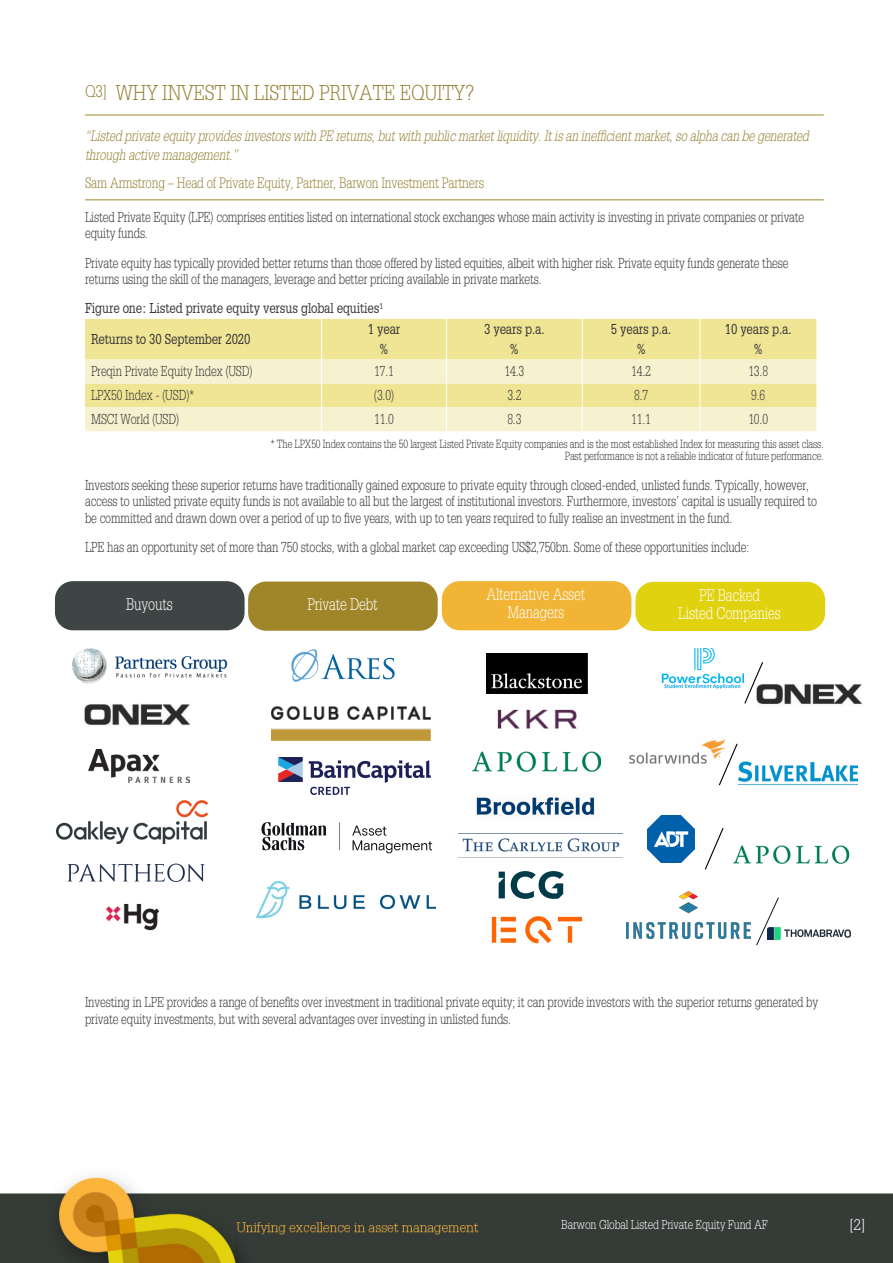
<style>
.page{position:relative;width:893px;height:1263px;background:#fff}
.page>*{position:absolute;margin:0;border:0;box-sizing:border-box;transform-origin:0 0}
.Subheading{font:300 21px "Glypha LT Std";letter-spacing:-.01em;color:#968035;scale:.9 1}
.t1{font:300 16.5px/18px "Glypha LT Std";letter-spacing:-.01em;color:#fff;text-align:center;scale:.82 1}
.t2{font:300 15px "Glypha LT Std";color:#fff}
.Body_Paragraph{font:italic 300 14.7px/19.5px "Glypha LT Std";letter-spacing:-.01em;color:#968035;scale:.83 1}
.Body_Paragraph-2{font:300 14.7px "Glypha LT Std";letter-spacing:-.01em;color:#968035;scale:.83 1}
.Body_Paragraph-3{font:300 14.1px/16.5px "Glypha LT Std";letter-spacing:-.01em;color:#363435;scale:.82 1}
.Body_Paragraph-4{font:14.1px/19.5px "Glypha LT Std";letter-spacing:-.01em;color:#363435;text-align:center;scale:.82 1}
.t3{font:300 12.6px "Glypha LT Std";letter-spacing:-.01em;color:#fff;scale:.86 1}
.Body_Paragraph-5{font:300 11.55px/12px "Glypha LT Std";letter-spacing:-.01em;color:#363435;text-align:right;scale:.82 1}
.s1{font-size:16.5px}
</style>
<div class="page">
<img style="left:0;top:581px;width:893px;height:682px">
<hr style="left:85px;top:200px;width:739px;height:1px;background:#a08629">
<hr style="left:85px;top:115px;width:739px;height:1px;background:#a08629">
<div style="left:85px;top:319px;width:731px;height:41px;background:#efe595"></div>
<svg style="left:85px;top:360px;width:731px;height:71px;background:#f3edbc"></svg>
<hr style="left:321px;top:319px;width:1px;height:41px;background:#fff">
<hr style="left:446px;top:319px;width:1px;height:41px;background:#fff">
<hr style="left:582px;top:319px;width:1px;height:41px;background:#fff">
<hr style="left:700px;top:319px;width:1px;height:41px;background:#fff">
<svg style="left:321px;top:360px;width:1px;height:71px"></svg>
<svg style="left:446px;top:360px;width:1px;height:71px"></svg>
<svg style="left:582px;top:360px;width:1px;height:71px"></svg>
<svg style="left:700px;top:360px;width:1px;height:71px"></svg>
<div style="left:55px;top:581px;width:190px;height:49px;background:#3f4444;border-radius:18px"></div>
<div style="left:248px;top:581px;width:190px;height:50px;background:#a08629;border-radius:18px"></div>
<div style="left:442px;top:581px;width:189px;height:49px;background:#f1b434;border-radius:18px"></div>
<div style="left:635px;top:582px;width:190px;height:49px;background:#e1d210;border-radius:18px"></div>
<img style="left:73px;top:648px;width:158px;height:36px">
<img style="left:100px;top:894px;width:64px;height:40px">
<img style="left:82px;top:704px;width:116px;height:23px">
<img style="left:754px;top:684px;width:115px;height:23px">
<img style="left:88px;top:750px;width:102px;height:33px">
<img style="left:56px;top:800px;width:152px;height:43px">
<img style="left:64px;top:862px;width:144px;height:22px">
<img style="left:278px;top:757px;width:153px;height:37px">
<img style="left:272px;top:704px;width:159px;height:38px">
<img style="left:281px;top:648px;width:124px;height:36px">
<img style="left:467px;top:911px;width:139px;height:35px">
<img style="left:475px;top:747px;width:123px;height:122px">
<img style="left:472px;top:751px;width:129px;height:20px">
<img style="left:492px;top:707px;width:89px;height:25px">
<img style="left:486px;top:654px;width:101px;height:39px">
<img style="left:458px;top:834px;width:165px;height:23px">
<svg style="left:705px;top:828px;width:18px;height:42px"></svg>
<img style="left:733px;top:845px;width:117px;height:18px">
<img style="left:647px;top:816px;width:47px;height:47px">
<img style="left:627px;top:731px;width:121px;height:42px">
<img style="left:660px;top:648px;width:83px;height:41px">
<svg style="left:744px;top:662px;width:19px;height:42px"></svg>
<svg style="left:719px;top:743px;width:19px;height:42px"></svg>
<img style="left:733px;top:757px;width:125px;height:30px">
<svg style="left:499px;top:871px;width:65px;height:28px"></svg>
<img style="left:626px;top:892px;width:125px;height:46px">
<svg style="left:756px;top:897px;width:94px;height:48px"></svg>
<svg style="left:261px;top:822px;width:171px;height:31px"></svg>
<img style="left:256px;top:879px;width:180px;height:41px">
<p class="Subheading" style="left:85px;top:81px;width:434px"><span class="s1">Q3]</span> WHY INVEST IN LISTED PRIVATE EQUITY?</p>
<p class="Body_Paragraph" style="left:85px;top:126px;width:874px">“Listed private equity provides investors with PE returns, but with public market liquidity. It is an inefficient market, so alpha can be generated through active management.”</p>
<p class="Body_Paragraph-2" style="left:85px;top:175px;width:482px">Sam Armstrong – Head of Private Equity, Partner, Barwon Investment Partners</p>
<p class="Body_Paragraph-3" style="left:85px;top:209px;width:879px">Listed Private Equity (LPE) comprises entities listed on international stock exchanges whose main activity is investing in private companies or private equity funds.</p>
<p class="Body_Paragraph-3" style="left:85px;top:255px;width:859px">Private equity has typically provided better returns than those offered by listed equities, albeit with higher risk. Private equity funds generate these returns using the skill of the managers, leverage and better pricing available in private markets.</p>
<p class="Body_Paragraph-4" style="left:85px;top:298px;width:365px">Figure one: Listed private equity versus global equities<sup>1</sup></p>
<p class="Body_Paragraph-4" style="left:91px;top:329px;width:196px">Returns to 30 September 2020</p>
<p class="Body_Paragraph-4" style="left:368px;top:319px;width:41px">1 year %</p>
<p class="Body_Paragraph-4" style="left:484px;top:319px;width:75px">3 years p.a. %</p>
<p class="Body_Paragraph-4" style="left:611px;top:319px;width:75px">5 years p.a. %</p>
<p class="Body_Paragraph-4" style="left:725px;top:319px;width:83px">10 years p.a. %</p>
<p class="Body_Paragraph-3" style="left:91px;top:363px;width:199px">Preqin Private Equity Index (USD)</p>
<p class="Body_Paragraph-3" style="left:374px;top:363px;width:26px">17.1</p>
<p class="Body_Paragraph-3" style="left:504px;top:363px;width:26px">14.3</p>
<p class="Body_Paragraph-3" style="left:631px;top:363px;width:26px">14.2</p>
<p class="Body_Paragraph-3" style="left:748px;top:363px;width:26px">13.8</p>
<p class="Body_Paragraph-3" style="left:91px;top:387px;width:127px">LPX50 Index - (USD)*</p>
<p class="Body_Paragraph-3" style="left:374px;top:387px;width:26px">(3.0)</p>
<p class="Body_Paragraph-3" style="left:507px;top:387px;width:19px">3.2</p>
<p class="Body_Paragraph-3" style="left:634px;top:387px;width:19px">8.7</p>
<p class="Body_Paragraph-3" style="left:751px;top:387px;width:19px">9.6</p>
<p class="Body_Paragraph-3" style="left:91px;top:411px;width:109px">MSCI World (USD)</p>
<p class="Body_Paragraph-3" style="left:374px;top:411px;width:26px">11.0</p>
<p class="Body_Paragraph-3" style="left:507px;top:411px;width:19px">8.3</p>
<p class="Body_Paragraph-3" style="left:631px;top:411px;width:26px">11.1</p>
<p class="Body_Paragraph-3" style="left:748px;top:411px;width:26px">10.0</p>
<p class="Body_Paragraph-5" style="left:271px;top:438px;width:676px">* The LPX50 Index contains the 50 largest Listed Private Equity companies and is the most established Index for measuring this asset class.<br>Past performance is not a reliable indicator of future performance.</p>
<p class="Body_Paragraph-3" style="left:85px;top:477px;width:894px">Investors seeking these superior returns have traditionally gained exposure to private equity through closed-ended, unlisted funds. Typically, however, access to unlisted private equity funds is not available to all but the largest of institutional investors. Furthermore, investors’ capital is usually required to be committed and drawn down over a period of up to five years, with up to ten years required to fully realise an investment in the fund.</p>
<p class="Body_Paragraph-3" style="left:85px;top:539px;width:812px">LPE has an opportunity set of more than 750 stocks, with a global market cap exceeding US$2,750bn. Some of these opportunities include:</p>
<p class="t1" style="left:126px;top:595px;width:58px">Buyouts</p>
<p class="t1" style="left:308px;top:596px;width:87px">Private Debt</p>
<p class="t1" style="left:486px;top:586px;width:122px">Alternative Asset<br>Managers</p>
<p class="t1" style="left:678px;top:586px;width:126px">PE Backed<br>Listed Companies</p>
<p class="Body_Paragraph-3" style="left:85px;top:994px;width:895px">Investing in LPE provides a range of benefits over investment in traditional private equity; it can provide investors with the superior returns generated by private equity investments, but with several advantages over investing in unlisted funds.</p>
<p class="t3" style="left:561px;top:1217px;width:242px">Barwon Global Listed Private Equity Fund AF</p>
<p class="t2" style="left:849px;top:1216px;width:17px">[2]</p>
</div>
